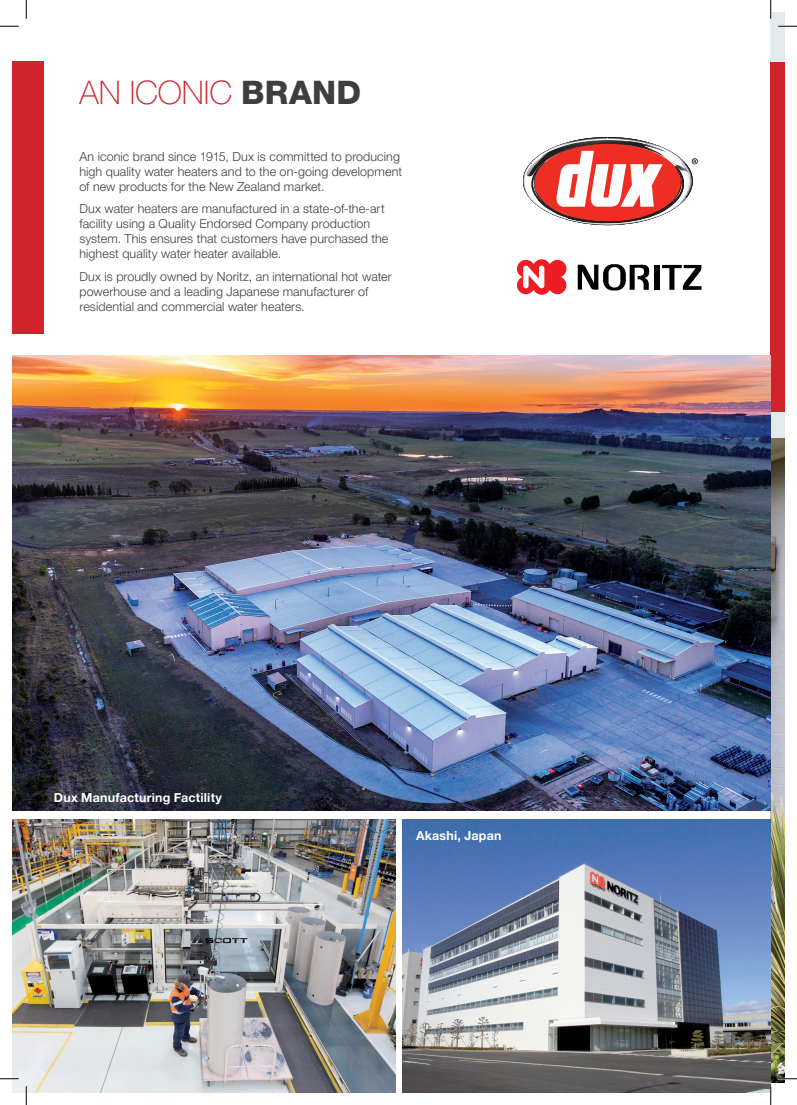
<style>
.page{position:relative;width:797px;height:1105px;background:#fff}
.page>*{position:absolute;margin:0;border:0;box-sizing:border-box;transform-origin:0 0}
.t1{font:100 32.5px "Helvetica Neue LT Std";letter-spacing:-.005em;color:#d1232a}
.t2{font:300 12.5px/15px "Helvetica Neue LT Std";letter-spacing:.005em;color:#3e3e3f}
.t3{font:700 12.5px "Helvetica Neue LT Std";letter-spacing:.015em;color:#fff}
.s1{font-weight:800;color:#3e3e3f}
</style>
<div class="page">
<div style="left:770px;top:12px;width:15px;height:436px;background:#e2eaeb"></div>
<div style="left:770px;top:62px;width:15px;height:350px;background:#d1232a"></div>
<img style="left:770px;top:438px;width:15px;height:645px">
<img style="left:12px;top:819px;width:384px;height:274px">
<img style="left:402px;top:819px;width:368px;height:274px">
<svg style="left:523px;top:137px;width:174px;height:88px"></svg>
<svg style="left:517px;top:259px;width:49px;height:36px"></svg>
<svg style="left:662px;top:265px;width:39px;height:25px"></svg>
<div style="left:654px;top:265px;width:5px;height:25px;background:#000"></div>
<svg style="left:577px;top:264px;width:72px;height:26px"></svg>
<img style="left:12px;top:356px;width:758px;height:455px">
<div style="left:12px;top:61px;width:32px;height:272px;background:#d1232a"></div>
<svg style="left:0;top:25px;width:19px;height:2px"></svg>
<svg style="left:778px;top:25px;width:19px;height:2px"></svg>
<svg style="left:0;top:1078px;width:19px;height:1px"></svg>
<svg style="left:778px;top:1078px;width:19px;height:1px"></svg>
<svg style="left:25px;top:0;width:2px;height:19px"></svg>
<svg style="left:25px;top:1086px;width:2px;height:19px"></svg>
<svg style="left:770px;top:0;width:1px;height:19px"></svg>
<svg style="left:770px;top:1086px;width:1px;height:19px"></svg>
<h1 class="t1" style="left:79px;top:74px;width:283px">AN ICONIC <span class="s1">BRAND</span></h1>
<p class="t2" style="left:79px;top:149px;width:324px">An iconic brand since 1915, Dux is committed to producing high quality water heaters and to the on-going development of new products for the New Zealand market.</p>
<p class="t2" style="left:79px;top:201px;width:310px">Dux water heaters are manufactured in a state-of-the-art facility using a Quality Endorsed Company production system. This ensures that customers have purchased the highest quality water heater available.</p>
<p class="t2" style="left:79px;top:268px;width:314px">Dux is proudly owned by Noritz, an international hot water powerhouse and a leading Japanese manufacturer of residential and commercial water heaters.</p>
<p class="t3" style="left:54px;top:790px;width:170px">Dux Manufacturing Factility</p>
<p class="t3" style="left:416px;top:827px;width:87px">Akashi, Japan</p>
</div>
